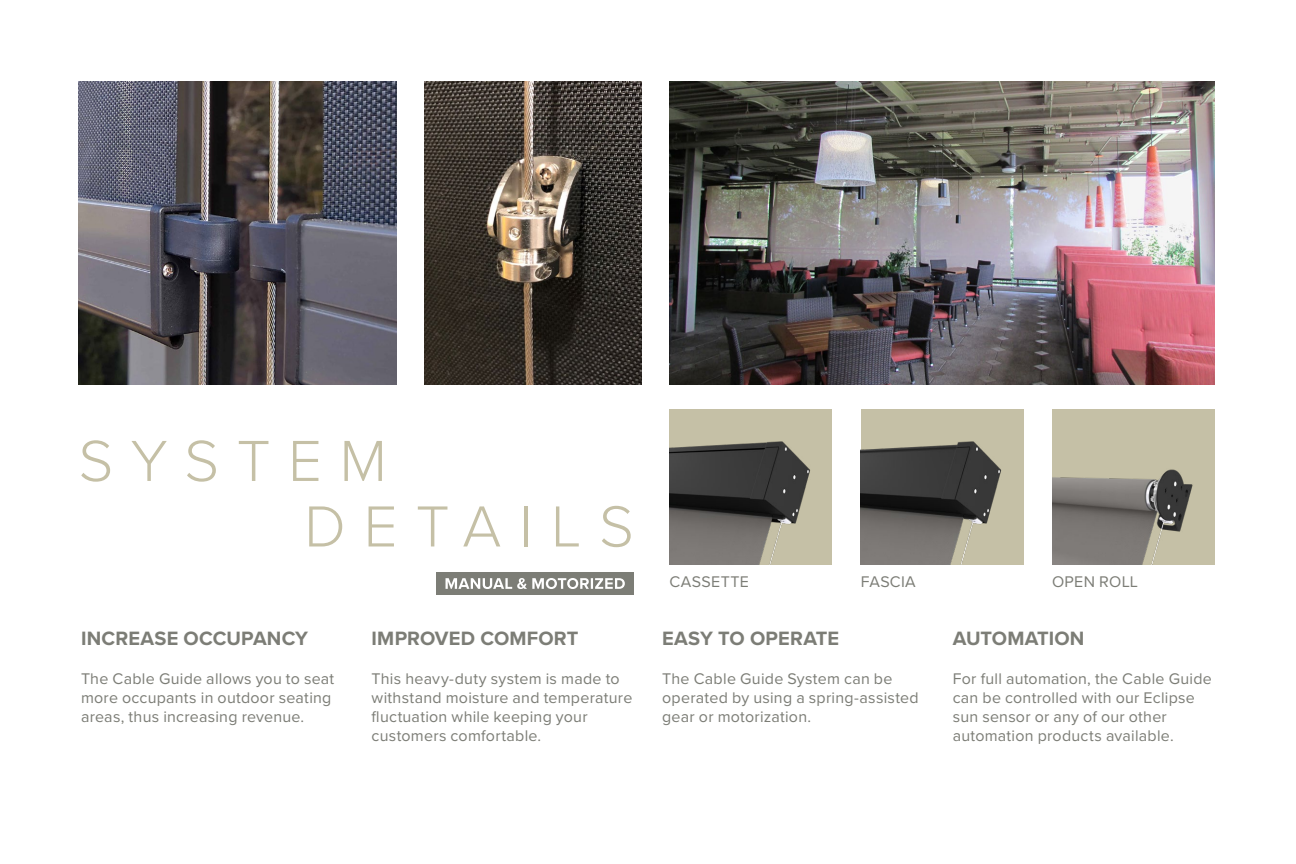
<style>
.page{position:relative;width:1296px;height:864px;background:#fff}
.page>*{position:absolute;margin:0;border:0;box-sizing:border-box;transform-origin:0 0}
.t1{font:300 60px/65.6px "Proxima Nova";letter-spacing:.295em;color:#c5c0a6}
.t2{font:700 20px "Proxima Nova";letter-spacing:.01em;color:#7c7d76}
.t3{font:16px/19.2px "Proxima Nova";letter-spacing:.015em;color:#7c7d76}
</style>
<div class="page">
<img style="left:425px;top:81px;width:216px;height:303px">
<img style="left:78px;top:81px;width:318px;height:303px">
<img style="left:670px;top:81px;width:545px;height:303px">
<img style="left:670px;top:410px;width:162px;height:155px">
<img style="left:861px;top:410px;width:163px;height:155px">
<img style="left:1052px;top:410px;width:163px;height:155px">
<div style="left:437px;top:573px;width:197px;height:22px;background:#7c7d76"></div>
<svg style="left:446px;top:578px;width:179px;height:11px"></svg>
<h1 class="t1" style="left:304px;top:425px;width:331px;text-indent:-226px">SYSTEM<br>DETAILS</h1>
<p class="t2" style="left:81px;top:624px;width:229px">INCREASE OCCUPANCY</p>
<p class="t3" style="left:81px;top:668px;width:255px">The Cable Guide allows you to seat more occupants in outdoor seating areas, thus increasing revenue.</p>
<p class="t2" style="left:372px;top:624px;width:208px">IMPROVED COMFORT</p>
<p class="t3" style="left:372px;top:668px;width:262px">This heavy-duty system is made to withstand moisture and temperature fluctuation while keeping your customers comfortable.</p>
<p class="t3" style="left:670px;top:571px;width:81px">CASSETTE</p>
<p class="t3" style="left:861px;top:571px;width:57px">FASCIA</p>
<p class="t3" style="left:1052px;top:571px;width:88px">OPEN ROLL</p>
<p class="t2" style="left:662px;top:624px;width:178px">EASY TO OPERATE</p>
<p class="t3" style="left:662px;top:668px;width:258px">The Cable Guide System can be operated by using a spring-assisted gear or motorization.</p>
<p class="t2" style="left:953px;top:624px;width:133px">AUTOMATION</p>
<p class="t3" style="left:953px;top:668px;width:261px">For full automation, the Cable Guide can be controlled with our Eclipse sun sensor or any of our other automation products available.</p>
</div>
